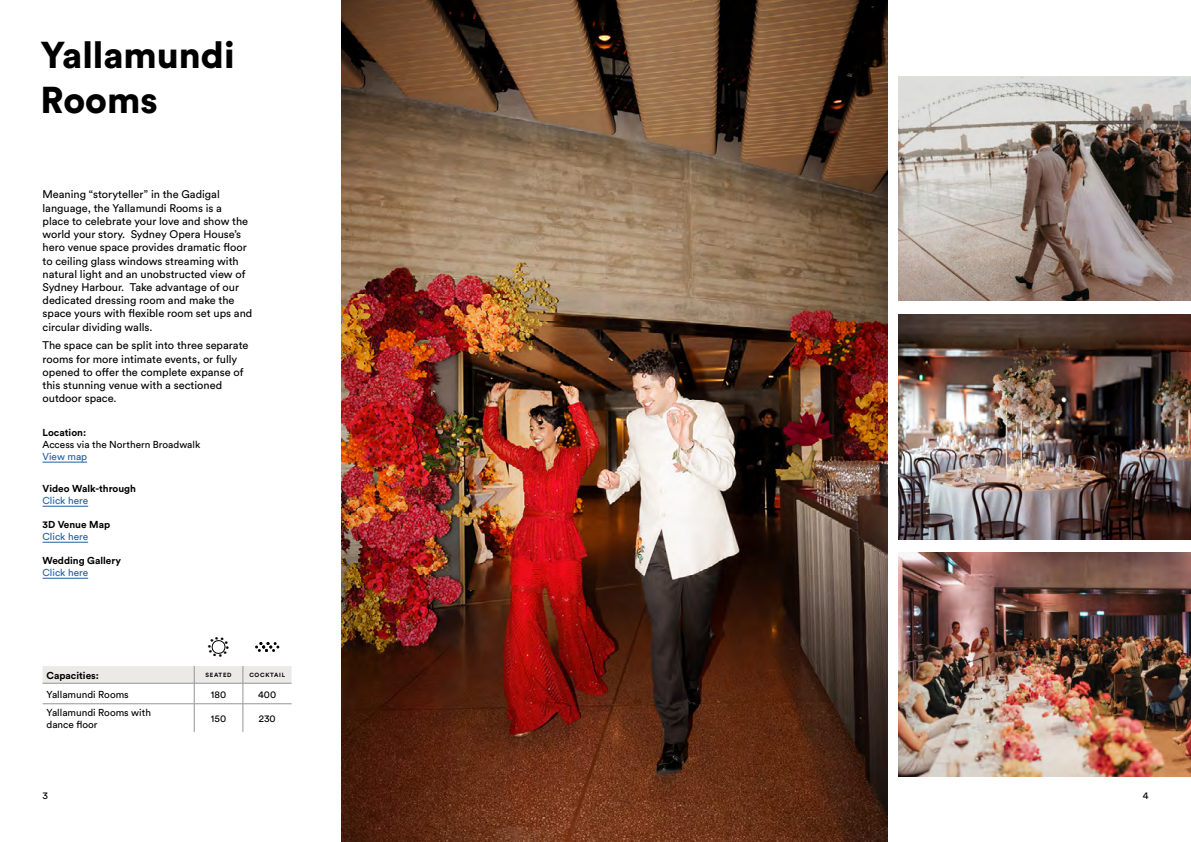
<style>
.page{position:relative;width:1191px;height:842px;background:#fff}
.page>*{position:absolute;margin:0;border:0;box-sizing:border-box;transform-origin:0 0}
.t1{font:900 37px/44.4px "Circular Pro";color:#000}
.t2{font:11px/13.2px "Circular Pro";color:#000}
.t3{font:10px/12px "Circular Pro";color:#000}
.t4{font:700 10px "Circular Pro";color:#000}
.t5{font:10px "Circular Pro";color:#215e9e}
.t6{font:700 6px "Circular Pro";letter-spacing:.11em;color:#000}
</style>
<div class="page">
<img style="left:341px;top:0;width:546px;height:842px">
<img style="left:899px;top:552px;width:292px;height:225px">
<img style="left:899px;top:315px;width:292px;height:224px">
<img style="left:899px;top:76px;width:292px;height:225px">
<hr style="left:43px;top:462px;width:44px;height:1px;background:#215e9e">
<hr style="left:43px;top:506px;width:45px;height:1px;background:#215e9e">
<hr style="left:43px;top:542px;width:45px;height:1px;background:#215e9e">
<hr style="left:43px;top:578px;width:45px;height:1px;background:#215e9e">
<svg style="left:43px;top:666px;width:248px;height:66px"></svg>
<hr style="left:43px;top:704px;width:151px;height:1px;background:#939598">
<hr style="left:194px;top:704px;width:49px;height:1px;background:#939598">
<hr style="left:243px;top:704px;width:48px;height:1px;background:#939598">
<svg style="left:255px;top:642px;width:24px;height:10px"></svg>
<svg style="left:211px;top:640px;width:15px;height:14px"></svg>
<h1 class="t1" style="left:41px;top:32px;width:196px">Yallamundi<br>Rooms</h1>
<p class="t2" style="left:43px;top:188px;width:211px">Meaning “storyteller” in the Gadigal language, the Yallamundi Rooms is a<br>place to celebrate your love and show the world your story. Sydney Opera House’s hero venue space provides dramatic floor to ceiling glass windows streaming with natural light and an unobstructed view of Sydney Harbour. Take advantage of our dedicated dressing room and make the space yours with flexible room set ups and circular dividing walls.</p>
<p class="t2" style="left:43px;top:338px;width:207px">The space can be split into three separate rooms for more intimate events, or fully opened to offer the complete expanse of this stunning venue with a sectioned outdoor space.</p>
<p class="t4" style="left:43px;top:426px;width:45px">Location:</p>
<p class="t3" style="left:43px;top:438px;width:159px">Access via the Northern Broadwalk</p>
<p class="t5" style="left:43px;top:450px;width:46px">View map</p>
<p class="t4" style="left:43px;top:482px;width:95px">Video Walk-through</p>
<p class="t5" style="left:43px;top:494px;width:47px">Click here</p>
<p class="t4" style="left:43px;top:518px;width:69px">3D Venue Map</p>
<p class="t5" style="left:43px;top:530px;width:47px">Click here</p>
<p class="t4" style="left:43px;top:554px;width:80px">Wedding Gallery</p>
<p class="t5" style="left:43px;top:566px;width:47px">Click here</p>
<p class="t4" style="left:47px;top:668px;width:54px">Capacities:</p>
<p class="t6" style="left:206px;top:671px;width:27px">SEATED</p>
<p class="t6" style="left:249px;top:671px;width:37px">COCKTAIL</p>
<p class="t3" style="left:47px;top:688px;width:84px">Yallamundi Rooms</p>
<p class="t3" style="left:211px;top:688px;width:17px">180</p>
<p class="t3" style="left:258px;top:688px;width:19px">400</p>
<p class="t3" style="left:47px;top:706px;width:106px">Yallamundi Rooms with dance floor</p>
<p class="t3" style="left:211px;top:712px;width:17px">150</p>
<p class="t3" style="left:259px;top:712px;width:18px">230</p>
<p class="t3" style="left:43px;top:789px;width:7px">3</p>
<p class="t3" style="left:1142px;top:789px;width:7px">4</p>
</div>
